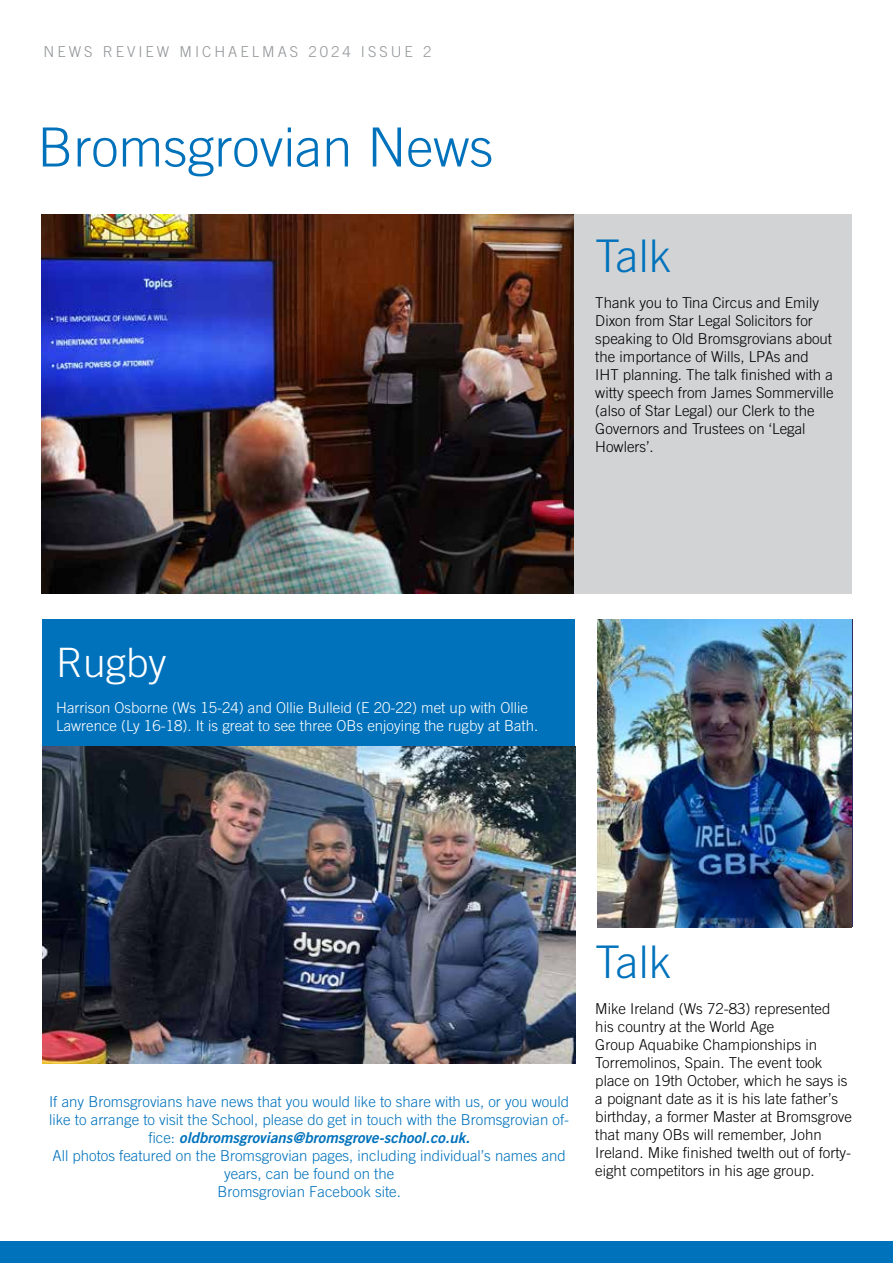
<style>
.page{position:relative;width:893px;height:1263px;background:#fff}
.page>*{position:absolute;margin:0;border:0;box-sizing:border-box;transform-origin:0 0}
.t1{font:300 54px "Trade Gothic LT Com";color:#0072bc}
.t2{font:300 45px "Trade Gothic LT Com";color:#0072bc}
.t3{font:300 40.5px "Trade Gothic LT Com";color:#fff}
.t4{font:300 15px/18px "Trade Gothic LT Com";color:#000}
.t5{font:300 15px/18px "Trade Gothic LT Com";color:#0072bc}
.t6{font:300 15px/18px "Trade Gothic LT Com";color:#fff}
.t7{font:15px "Trade Gothic LT Com Bd 2 Obl";color:#0072bc}
.t8{font:300 15px "Trade Gothic LT Com";letter-spacing:.2em;color:#939598}
.s1{font-family:"Trade Gothic LT Com";font-weight:300}
</style>
<div class="page">
<div style="left:43px;top:619px;width:532px;height:207px;background:#0072bc"></div>
<div style="left:44px;top:214px;width:808px;height:379px;background:#d1d3d4"></div>
<div style="left:0;top:1242px;width:893px;height:21px;background:#0072bc"></div>
<img style="left:43px;top:746px;width:533px;height:318px">
<img style="left:42px;top:214px;width:531px;height:379px">
<img style="left:597px;top:619px;width:255px;height:308px">
<p class="t8" style="left:44px;top:43px;width:389px">NEWS REVIEW MICHAELMAS 2024 ISSUE 2</p>
<h1 class="t1" style="left:37px;top:115px;width:457px">Bromsgrovian News</h1>
<h2 class="t2" style="left:595px;top:230px;width:77px">Talk</h2>
<p class="t4" style="left:595px;top:294px;width:240px">Thank you to Tina Circus and Emily<br>Dixon from Star Legal Solicitors for speaking to Old Bromsgrovians about the importance of Wills, LPAs and<br>IHT planning. The talk finished with a witty speech from James Sommerville (also of Star Legal) our Clerk to the<br>Governors and Trustees on ‘Legal<br>Howlers’.</p>
<h3 class="t3" style="left:56px;top:638px;width:112px">Rugby</h3>
<p class="t6" style="left:56px;top:698px;width:484px">Harrison Osborne (Ws 15-24) and Ollie Bulleid (E 20-22) met up with Ollie<br>Lawrence (Ly 16-18). It is great to see three OBs enjoying the rugby at Bath.</p>
<p class="t5" style="left:49px;top:1093px;width:522px">If any Bromsgrovians have news that you would like to share with us, or you would like to arrange to visit the School, please do get in touch with the Bromsgrovian of-</p>
<p class="t7" style="left:148px;top:1129px;width:323px"><span class="s1">fice:</span> oldbromsgrovians@bromsgrove-school.co.uk.</p>
<p class="t5" style="left:53px;top:1147px;width:515px;text-align:center">All photos featured on the Bromsgrovian pages, including individual’s names and years, can be found on the<br>Bromsgrovian Facebook site.</p>
<h2 class="t2" style="left:595px;top:935px;width:77px">Talk</h2>
<p class="t4" style="left:595px;top:999px;width:258px">Mike Ireland (Ws 72-83) represented his country at the World Age<br>Group Aquabike Championships in Torremolinos, Spain. The event took place on 19th October, which he says is a poignant date as it is his late father’s birthday, a former Master at Bromsgrove that many OBs will remember, John Ireland. Mike finished twelth out of forty&shy;eight competitors in his age group.</p>
</div>
